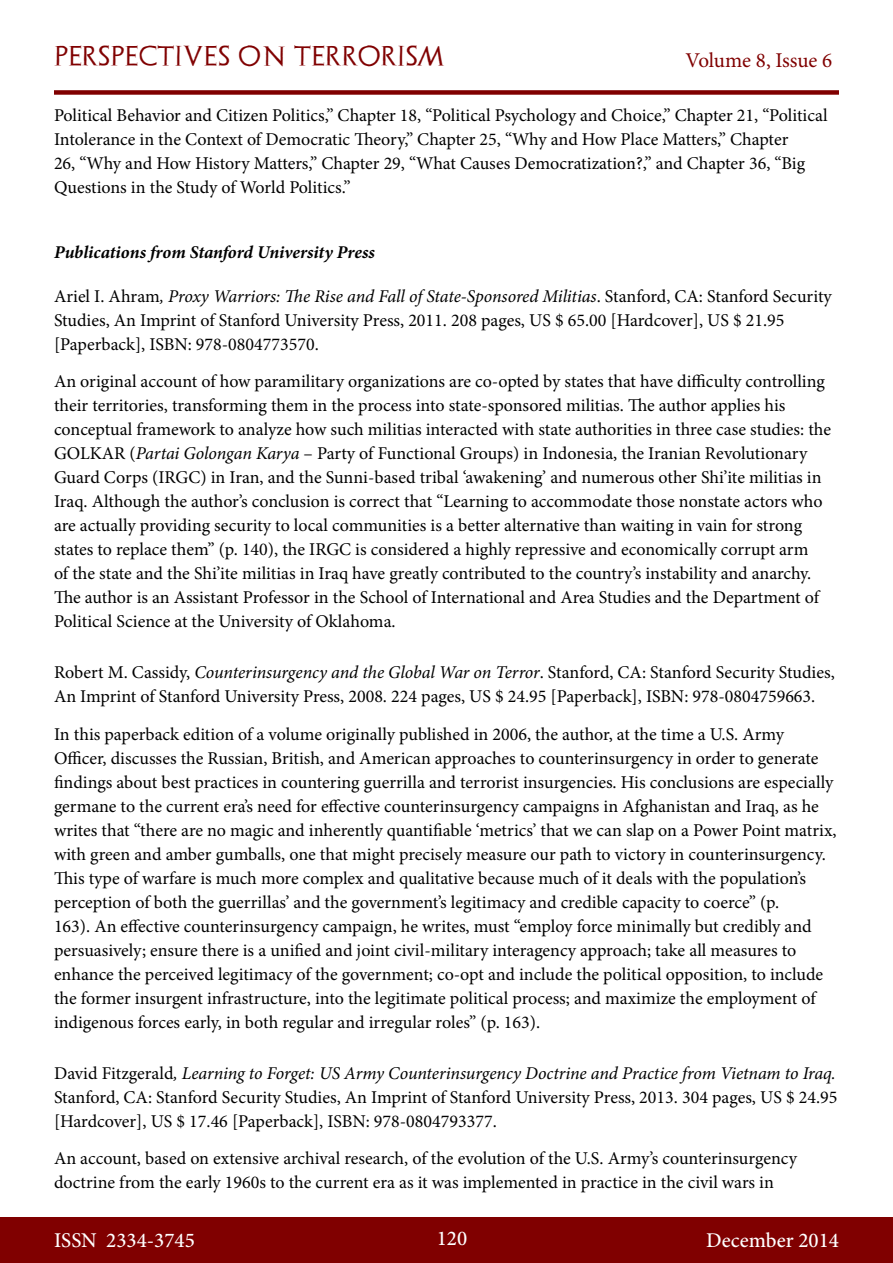
<style>
.page{position:relative;width:893px;height:1263px;background:#fff}
.page>*{position:absolute;margin:0;border:0;box-sizing:border-box;transform-origin:0 0}
.t1{font:500 21px "Minion Pro";color:#fff}
.t2{font:21px "Archeologicaps";letter-spacing:.045em;color:#800000}
.t3{font:21px "Minion Pro";letter-spacing:-.005em;color:#800000}
.t4{font:18px/24px "Minion Pro";color:#000}
.t5{font:italic 700 18px "Minion Pro";letter-spacing:-.005em;color:#000}
.s1{font-style:italic}
</style>
<div class="page">
<div style="left:0;top:1217px;width:893px;height:46px;background:#800000"></div>
<div style="left:54px;top:90px;width:785px;height:5px;background:#800000"></div>
<p class="t2" style="left:54px;top:43px;width:392px">PERSPECTIVES ON TERRORISM</p>
<p class="t3" style="left:686px;top:46px;width:148px">Volume 8, Issue 6</p>
<p class="t4" style="left:54px;top:103px;width:775px">Political Behavior and Citizen Politics,” Chapter 18, “Political Psychology and Choice,” Chapter 21, “Political Intolerance in the Context of Democratic Theory,” Chapter 25, “Why and How Place Matters,” Chapter<br>26, “Why and How History Matters,” Chapter 29, “What Causes Democratization?,” and Chapter 36, “Big Questions in the Study of World Politics.”</p>
<p class="t5" style="left:54px;top:239px;width:322px">Publications from Stanford University Press</p>
<p class="t4" style="left:54px;top:284px;width:779px">Ariel I. Ahram<span class="s1">, Proxy Warriors: The Rise and Fall of State-Sponsored Militias</span>. Stanford, CA: Stanford Security<br>Studies, An Imprint of Stanford University Press, 2011. 208 pages, US $ 65.00 [Hardcover], US $ 21.95 [Paperback], ISBN: 978-0804773570.</p>
<p class="t4" style="left:54px;top:370px;width:779px">An original account of how paramilitary organizations are co-opted by states that have difficulty controlling their territories, transforming them in the process into state-sponsored militias. The author applies his conceptual framework to analyze how such militias interacted with state authorities in three case studies: the GOLKAR (<span class="s1">Partai Golongan Karya</span> – Party of Functional Groups) in Indonesia, the Iranian Revolutionary Guard Corps (IRGC) in Iran, and the Sunni-based tribal ‘awakening’ and numerous other Shi’ite militias in Iraq. Although the author’s conclusion is correct that “Learning to accommodate those nonstate actors who are actually providing security to local communities is a better alternative than waiting in vain for strong states to replace them” (p. 140), the IRGC is considered a highly repressive and economically corrupt arm<br>of the state and the Shi’ite militias in Iraq have greatly contributed to the country’s instability and anarchy.<br>The author is an Assistant Professor in the School of International and Area Studies and the Department of Political Science at the University of Oklahoma.</p>
<p class="t4" style="left:54px;top:661px;width:782px">Robert M. Cassidy, <span class="s1">Counterinsurgency and the Global War on Terror</span>. Stanford, CA: Stanford Security Studies,<br>An Imprint of Stanford University Press, 2008. 224 pages, US $ 24.95 [Paperback], ISBN: 978-0804759663.</p>
<p class="t4" style="left:54px;top:722px;width:784px">In this paperback edition of a volume originally published in 2006, the author, at the time a U.S. Army Officer, discusses the Russian, British, and American approaches to counterinsurgency in order to generate findings about best practices in countering guerrilla and terrorist insurgencies. His conclusions are especially germane to the current era’s need for effective counterinsurgency campaigns in Afghanistan and Iraq, as he writes that “there are no magic and inherently quantifiable ‘metrics’ that we can slap on a Power Point matrix, with green and amber gumballs, one that might precisely measure our path to victory in counterinsurgency.<br>This type of warfare is much more complex and qualitative because much of it deals with the population’s perception of both the guerrillas’ and the government’s legitimacy and credible capacity to coerce” (p.<br>163). An effective counterinsurgency campaign, he writes, must “employ force minimally but credibly and persuasively; ensure there is a unified and joint civil-military interagency approach; take all measures to enhance the perceived legitimacy of the government; co-opt and include the political opposition, to include the former insurgent infrastructure, into the legitimate political process; and maximize the employment of indigenous forces early, in both regular and irregular roles” (p. 163).</p>
<p class="t4" style="left:54px;top:1061px;width:785px;text-align:justify">David Fitzgerald<span class="s1">, Learning to Forget: US Army Counterinsurgency Doctrine and Practice from Vietnam to Iraq.<br></span>Stanford, CA: Stanford Security Studies, An Imprint of Stanford University Press, 2013. 304 pages, US $ 24.95 [Hardcover], US $ 17.46 [Paperback], ISBN: 978-0804793377.</p>
<p class="t4" style="left:54px;top:1146px;width:744px">An account, based on extensive archival research, of the evolution of the U.S. Army’s counterinsurgency doctrine from the early 1960s to the current era as it was implemented in practice in the civil wars in</p>
<p class="t1" style="left:54px;top:1226px;width:142px">ISSN 2334-3745</p>
<p class="t1" style="left:437px;top:1224px;width:32px">120</p>
<p class="t1" style="left:706px;top:1226px;width:134px">December 2014</p>
</div>
